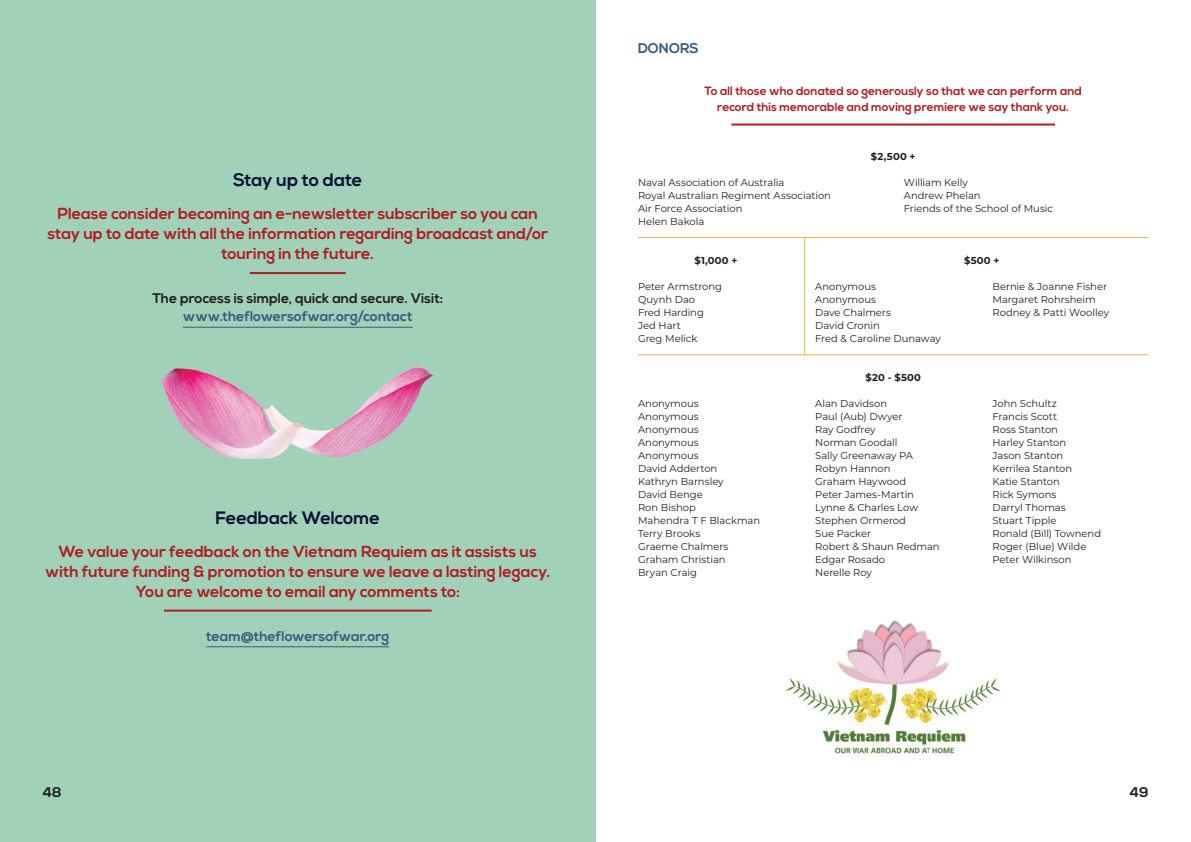
<style>
.page{position:relative;width:1191px;height:842px;background:#fff}
.page>*{position:absolute;margin:0;border:0;box-sizing:border-box;transform-origin:0 0}
.t1{font:700 18px "Nexa";letter-spacing:-.005em;color:#0b1034}
.t2{font:700 16px/20px "Nexa";letter-spacing:-.005em;color:#ac1f22;text-align:center}
.t3{font:700 14px "Nexa";color:#395b80}
.t4{font:700 14px "Nexa";color:#231f20}
.t5{font:700 12px/16px "Nexa";color:#ac1f22;text-align:center}
.t6{font:10px/13px "Montserrat";letter-spacing:-.005em;color:#231f20}
.t7{font:700 10px "Montserrat";letter-spacing:.02em;color:#231f20}
</style>
<div class="page">
<div style="left:0;top:0;width:595px;height:842px;background:#a2d1ba"></div>
<img style="left:163px;top:368px;width:269px;height:91px">
<hr style="left:250px;top:272px;width:96px;height:2px;background:#ac1f22">
<hr style="left:183px;top:327px;width:230px;height:1px;background:#395b80">
<hr style="left:164px;top:610px;width:267px;height:2px;background:#ac1f22">
<hr style="left:206px;top:646px;width:183px;height:1px;background:#395b80">
<hr style="left:731px;top:124px;width:324px;height:2px;background:#ac1f22">
<hr style="left:638px;top:355px;width:510px;height:1px;background:#dbb454">
<hr style="left:638px;top:237px;width:510px;height:1px;background:#dbb454">
<hr style="left:804px;top:238px;width:1px;height:117px;background:#dbb454">
<img style="left:787px;top:620px;width:212px;height:134px">
<h3 class="t3" style="left:638px;top:40px;width:62px">DONORS</h3>
<p class="t5" style="left:704px;top:83px;width:379px">To all those who donated so generously so that we can perform and record this memorable and moving premiere we say thank you.</p>
<h1 class="t1" style="left:233px;top:169px;width:131px">Stay up to date</h1>
<h2 class="t2" style="left:47px;top:204px;width:502px">Please consider becoming an e-newsletter subscriber so you can stay up to date with all the information regarding broadcast and/or touring in the future.</h2>
<h3 class="t4" style="left:152px;top:290px;width:292px">The process is simple, quick and secure. Visit:</h3>
<h3 class="t3" style="left:183px;top:308px;width:231px">www.theflowersofwar.org/contact</h3>
<h1 class="t1" style="left:215px;top:507px;width:166px">Feedback Welcome</h1>
<h2 class="t2" style="left:45px;top:542px;width:506px">We value your feedback on the Vietnam Requiem as it assists us with future funding &amp; promotion to ensure we leave a lasting legacy.<br>You are welcome to email any comments to:</h2>
<h3 class="t3" style="left:206px;top:628px;width:184px">team@theflowersofwar.org</h3>
<p class="t7" style="left:871px;top:149px;width:46px">$2,500 +</p>
<p class="t6" style="left:638px;top:175px;width:194px">Naval Association of Australia<br>Royal Australian Regiment Association<br>Air Force Association<br>Helen Bakola</p>
<p class="t6" style="left:904px;top:175px;width:151px">William Kelly<br>Andrew Phelan<br>Friends of the School of Music</p>
<p class="t7" style="left:694px;top:253px;width:45px">$1,000 +</p>
<p class="t6" style="left:638px;top:279px;width:85px">Peter Armstrong<br>Quynh Dao<br>Fred Harding<br>Jed Hart<br>Greg Melick</p>
<p class="t7" style="left:964px;top:253px;width:37px">$500 +</p>
<p class="t6" style="left:815px;top:279px;width:127px">Anonymous<br>Anonymous<br>Dave Chalmers<br>David Cronin<br>Fred &amp; Caroline Dunaway</p>
<p class="t6" style="left:992px;top:279px;width:118px">Bernie &amp; Joanne Fisher<br>Margaret Rohrsheim<br>Rodney &amp; Patti Woolley</p>
<p class="t7" style="left:865px;top:370px;width:57px">$20 - $500</p>
<p class="t6" style="left:638px;top:396px;width:124px">Anonymous<br>Anonymous<br>Anonymous<br>Anonymous<br>Anonymous<br>David Adderton<br>Kathryn Barnsley<br>David Benge<br>Ron Bishop<br>Mahendra T F Blackman<br>Terry Brooks<br>Graeme Chalmers<br>Graham Christian<br>Bryan Craig</p>
<p class="t6" style="left:815px;top:396px;width:126px">Alan Davidson<br>Paul (Aub) Dwyer<br>Ray Godfrey<br>Norman Goodall<br>Sally Greenaway PA<br>Robyn Hannon<br>Graham Haywood<br>Peter James-Martin<br>Lynne &amp; Charles Low<br>Stephen Ormerod<br>Sue Packer<br>Robert &amp; Shaun Redman<br>Edgar Rosado<br>Nerelle Roy</p>
<p class="t6" style="left:992px;top:396px;width:110px">John Schultz<br>Francis Scott<br>Ross Stanton<br>Harley Stanton<br>Jason Stanton<br>Kerrilea Stanton<br>Katie Stanton<br>Rick Symons<br>Darryl Thomas<br>Stuart Tipple<br>Ronald (Bill) Townend<br>Roger (Blue) Wilde<br>Peter Wilkinson</p>
<h3 class="t4" style="left:43px;top:784px;width:20px">48</h3>
<h3 class="t4" style="left:1129px;top:784px;width:20px">49</h3>
</div>
